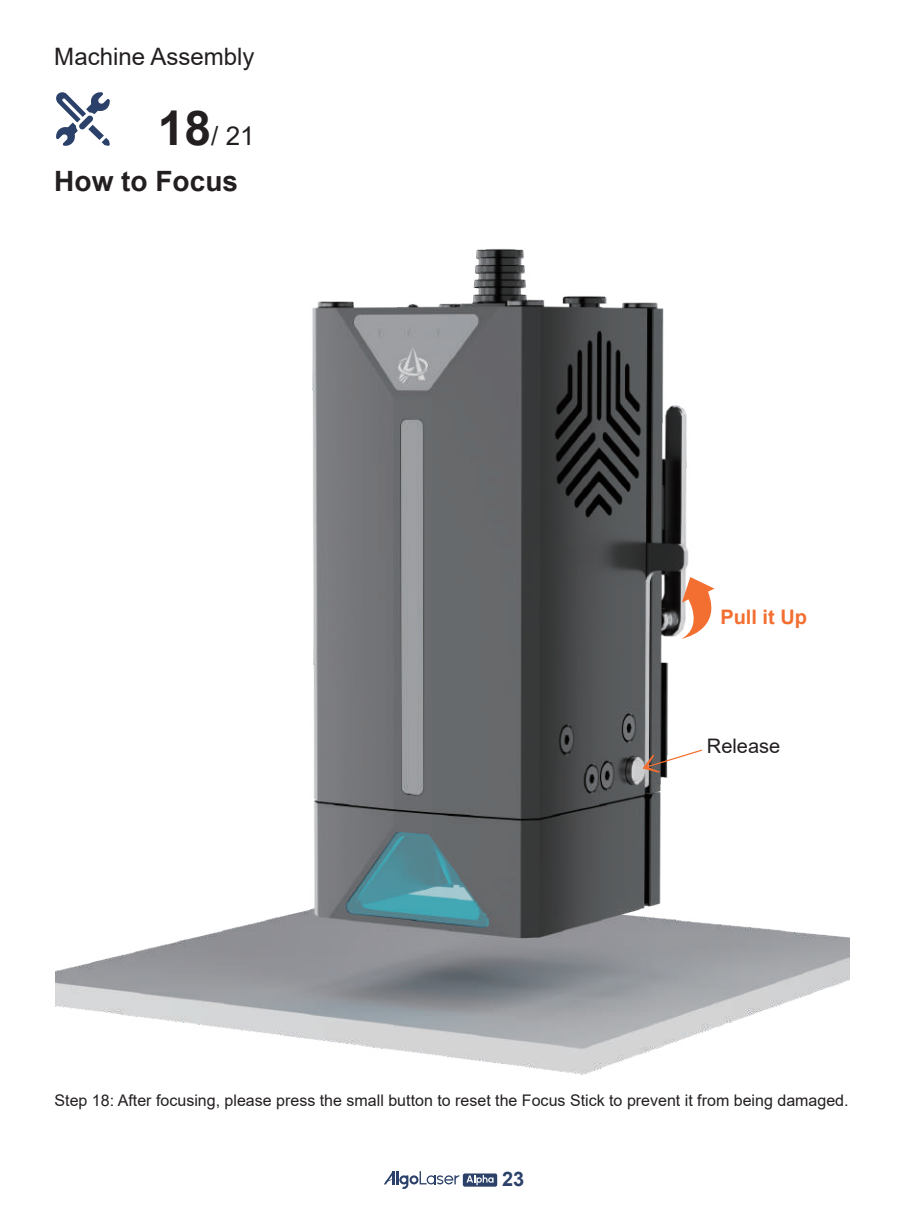
<style>
.page{position:relative;width:908px;height:1219px;background:#fff}
.page>*{position:absolute;margin:0;border:0;box-sizing:border-box;transform-origin:0 0}
.t1{font:700 28px "Arial";color:#231f20}
.t2{font:26px "Arial";color:#231f20}
.t3{font:24px "Arial";color:#231f20}
.t4{font:700 20px "Arial";color:#f36e31}
.t5{font:20px "Arial";color:#231f20}
.t6{font:700 20px "Arial";color:#2b4169}
.t7{font:16px "Arial";color:#231f20}
.s1{font-weight:700;font-size:48px}
</style>
<div class="page">
<img style="left:55px;top:248px;width:794px;height:827px">
<svg style="left:642px;top:749px;width:60px;height:24px"></svg>
<svg style="left:681px;top:577px;width:42px;height:62px"></svg>
<svg style="left:383px;top:1171px;width:76px;height:18px"></svg>
<div style="left:462px;top:1173px;width:35px;height:14px;background:#2b4169;border-radius:2px"></div>
<svg style="left:466px;top:1175px;width:27px;height:10px"></svg>
<svg style="left:56px;top:92px;width:54px;height:54px"></svg>
<h3 class="t3" style="left:54px;top:40px;width:202px">Machine Assembly</h3>
<h2 class="t2" style="left:158px;top:118px;width:98px"><span class="s1">18</span>/ 21</h2>
<h1 class="t1" style="left:54px;top:162px;width:185px">How to Focus</h1>
<p class="t4" style="left:720px;top:602px;width:88px">Pull it Up</p>
<p class="t5" style="left:706px;top:732px;width:75px">Release</p>
<p class="t7" style="left:55px;top:1089px;width:795px">Step 18: After focusing, please press the small button to reset the Focus Stick to prevent it from being damaged.</p>
<p class="t6" style="left:502px;top:1165px;width:24px">23</p>
</div>
